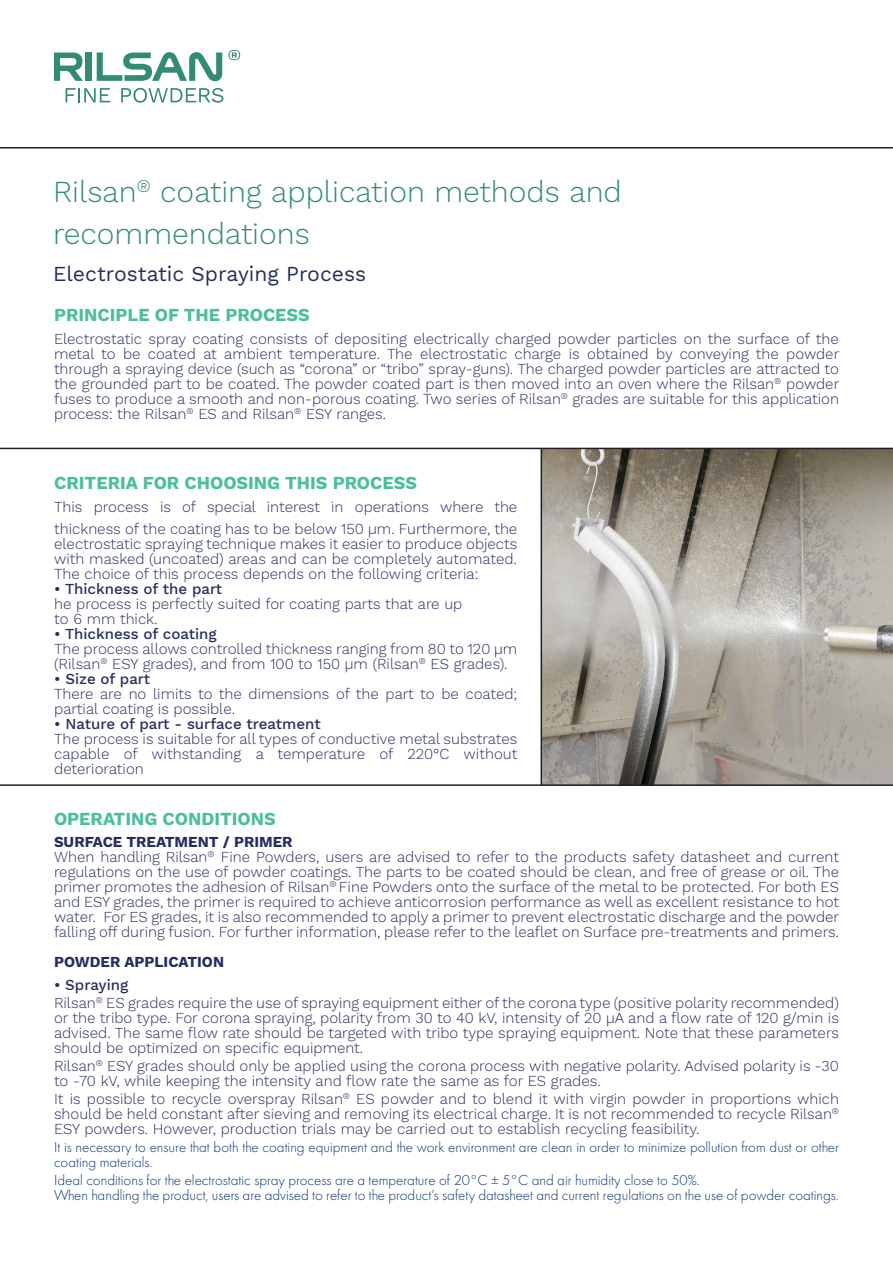
<style>
.page{position:relative;width:893px;height:1263px;background:#fff}
.page>*{position:absolute;margin:0;border:0;box-sizing:border-box;transform-origin:0 0}
.t1{font:300 30px/42px "Work Sans";color:#318d75}
.t2{font:21px "Work Sans";color:#242c64}
.t3{font:700 18px "Work Sans";color:#48bf9d}
.t4{font:300 15px/15px "Work Sans";color:#242c64}
.t5{font:300 15px/15px "Futura PT";color:#08357c}
.t6{font:500 15px "Work Sans";color:#242c64}
.t7{font:700 15px "Work Sans";color:#242c64}
</style>
<div class="page">
<img style="left:542px;top:449px;width:351px;height:335px">
<hr style="left:0;top:147px;width:893px;height:2px;background:#231f20">
<svg style="left:54px;top:53px;width:29px;height:28px"></svg>
<div style="left:86px;top:53px;width:6px;height:28px;background:#328c74"></div>
<svg style="left:97px;top:52px;width:125px;height:29px"></svg>
<svg style="left:228px;top:50px;width:12px;height:10px"></svg>
<svg style="left:66px;top:88px;width:44px;height:14px"></svg>
<svg style="left:121px;top:88px;width:102px;height:15px"></svg>
<hr style="left:0;top:448px;width:893px;height:1px;background:#231f20">
<hr style="left:0;top:784px;width:893px;height:2px;background:#231f20">
<hr style="left:541px;top:449px;width:1px;height:336px;background:#231f20">
<p class="t1" style="left:53px;top:172px;width:570px">Rilsan<sup>®</sup> coating application methods and recommendations</p>
<p class="t2" style="left:53px;top:261px;width:315px">Electrostatic Spraying Process</p>
<p class="t3" style="left:54px;top:304px;width:257px">PRINCIPLE OF THE PROCESS</p>
<p class="t4" style="left:54px;top:332px;width:787px;text-align:justify">Electrostatic spray coating consists of depositing electrically charged powder particles on the surface of the metal to be coated at ambient temperature. The electrostatic charge is obtained by conveying the powder through a spraying device (such as “corona” or “tribo” spray-guns). The charged powder particles are attracted to the grounded part to be coated. The powder coated part is then moved into an oven where the Rilsan<sup>®</sup> powder fuses to produce a smooth and non-porous coating. Two series of Rilsan<sup>®</sup> grades are suitable for this application process: the Rilsan<sup>®</sup> ES and Rilsan<sup>®</sup> ESY ranges.</p>
<p class="t3" style="left:54px;top:473px;width:364px">CRITERIA FOR CHOOSING THIS PROCESS</p>
<p class="t4" style="left:54px;top:496px;width:465px;line-height:22.5px">This process is of special interest in operations where the thickness of the coating has to be below 150 μm. Furthermore, the</p>
<p class="t4" style="left:54px;top:537px;width:465px">electrostatic spraying technique makes it easier to produce objects with masked (uncoated) areas and can be completely automated.</p>
<p class="t4" style="left:54px;top:567px;width:426px">The choice of this process depends on the following criteria:</p>
<p class="t6" style="left:54px;top:580px;width:169px">• Thickness of the part</p>
<p class="t4" style="left:54px;top:597px;width:410px">he process is perfectly suited for coating parts that are up to 6 mm thick.</p>
<p class="t6" style="left:54px;top:625px;width:164px">• Thickness of coating</p>
<p class="t4" style="left:54px;top:642px;width:465px">The process allows controlled thickness ranging from 80 to 120 μm (Rilsan<sup>®</sup> ESY grades), and from 100 to 150 μm (Rilsan<sup>®</sup> ES grades).</p>
<p class="t6" style="left:54px;top:670px;width:97px">• Size of part</p>
<p class="t4" style="left:54px;top:687px;width:465px">There are no limits to the dimensions of the part to be coated; partial coating is possible.</p>
<p class="t6" style="left:54px;top:715px;width:268px">• Nature of part - surface treatment</p>
<p class="t4" style="left:54px;top:732px;width:465px;text-align:justify">The process is suitable for all types of conductive metal substrates capable of withstanding a temperature of 220°C without deterioration</p>
<p class="t3" style="left:54px;top:808px;width:223px">OPERATING CONDITIONS</p>
<p class="t7" style="left:54px;top:833px;width:240px">SURFACE TREATMENT / PRIMER</p>
<p class="t4" style="left:54px;top:850px;width:787px;text-align:justify">When handling Rilsan<sup>®</sup> Fine Powders, users are advised to refer to the products safety datasheet and current regulations on the use of powder coatings. The parts to be coated should be clean, and free of grease or oil. The primer promotes the adhesion of Rilsan<sup>®</sup> Fine Powders onto the surface of the metal to be protected. For both ES and ESY grades, the primer is required to achieve anticorrosion performance as well as excellent resistance to hot water. For ES grades, it is also recommended to apply a primer to prevent electrostatic discharge and the powder falling off during fusion. For further information, please refer to the leaflet on Surface pre-treatments and primers.</p>
<p class="t7" style="left:54px;top:953px;width:172px">POWDER APPLICATION</p>
<p class="t6" style="left:54px;top:976px;width:76px">• Spraying</p>
<p class="t4" style="left:54px;top:996px;width:786px;text-align:justify">Rilsan<sup>®</sup> ES grades require the use of spraying equipment either of the corona type (positive polarity recommended) or the tribo type. For corona spraying, polarity from 30 to 40 kV, intensity of 20 μA and a flow rate of 120 g/min is advised. The same flow rate should be targeted with tribo type spraying equipment. Note that these parameters should be optimized on specific equipment.</p>
<p class="t4" style="left:54px;top:1059px;width:786px">Rilsan<sup>®</sup> ESY grades should only be applied using the corona process with negative polarity. Advised polarity is -30 to -70 kV, while keeping the intensity and flow rate the same as for ES grades.</p>
<p class="t4" style="left:54px;top:1092px;width:786px;text-align:justify">It is possible to recycle overspray Rilsan<sup>®</sup> ES powder and to blend it with virgin powder in proportions which should be held constant after sieving and removing its electrical charge. It is not recommended to recycle Rilsan<sup>® </sup>ESY powders. However, production trials may be carried out to establish recycling feasibility.</p>
<p class="t5" style="left:54px;top:1139px;width:786px">It is necessary to ensure that both the coating equipment and the work environment are clean in order to minimize pollution from dust or other coating materials.</p>
<p class="t5" style="left:54px;top:1172px;width:647px">Ideal conditions for the electrostatic spray process are a temperature of 20°C ± 5°C and air humidity close to 50%.</p>
<p class="t5" style="left:54px;top:1187px;width:786px">When handling the product, users are advised to refer to the product’s safety datasheet and current regulations on the use of powder coatings.</p>
</div>
